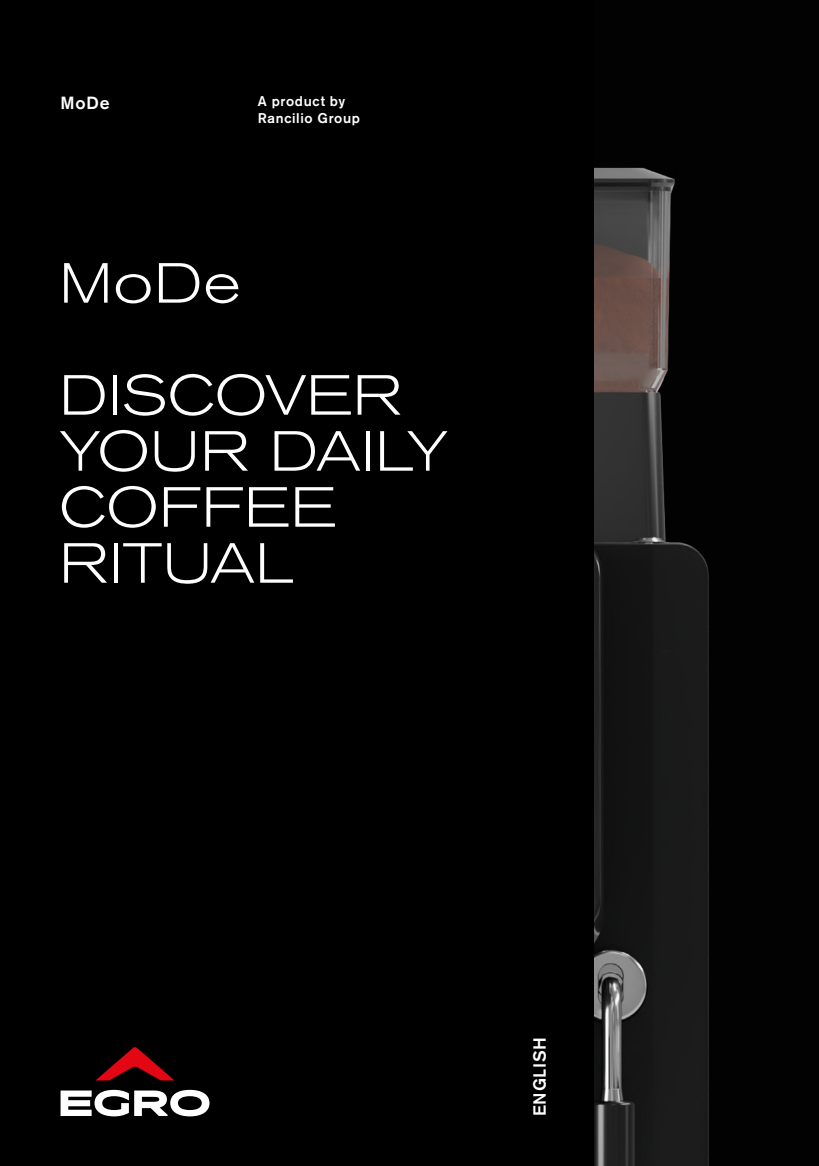
<style>
.page{position:relative;width:819px;height:1166px;background:#fff}
.page>*{position:absolute;margin:0;border:0;box-sizing:border-box;transform-origin:0 0}
.t1{font:300 expanded 56px/56px "Akzidenz Grotesk BQ";letter-spacing:.015em;color:#fff}
.t2{font:500 17.5px "Akzidenz Grotesk BQ";letter-spacing:.045em;color:#fff}
.t3{font:500 14px/16.8px "Akzidenz Grotesk BQ";letter-spacing:.045em;color:#fff}
</style>
<div class="page">
<img style="left:594px;top:0;width:225px;height:1166px">
<div style="left:0;top:0;width:594px;height:1166px;background:#000"></div>
<svg style="left:61px;top:1090px;width:148px;height:26px"></svg>
<svg style="left:96px;top:1047px;width:78px;height:33px"></svg>
<p class="t2" style="left:61px;top:92px;width:50px">MoDe</p>
<p class="t3" style="left:258px;top:93px;width:104px">A product by<br>Rancilio Group</p>
<p class="t1" style="left:60px;top:227px;width:344px;line-height:112px">MoDe<br>DISCOVER</p>
<p class="t1" style="left:60px;top:423px;width:390px">YOUR DAILY<br>COFFEE<br>RITUAL</p>
<p class="t2" style="left:529px;top:1116px;width:81px;rotate:-90deg">ENGLISH</p>
</div>
